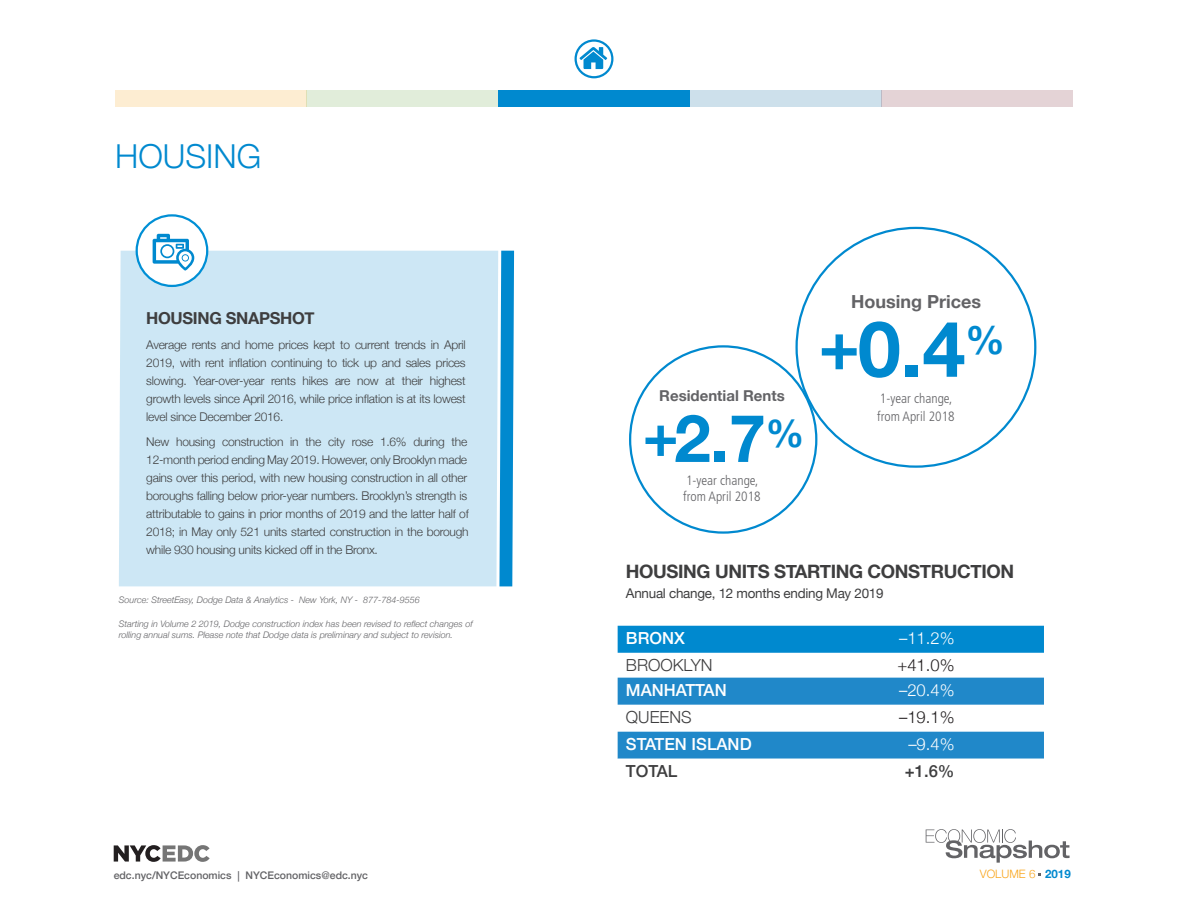
<style>
.page{position:relative;width:1188px;height:918px;background:#fff}
.page>*{position:absolute;margin:0;border:0;box-sizing:border-box;transform-origin:0 0}
.t1{font:700 77.55px "Helvetica Neue";color:#0089cf}
.t2{font:700 66px "Helvetica Neue";color:#0089cf}
.t3{font:300 33px "Helvetica Neue";color:#0089cf}
.t4{font:700 18.45px "Helvetica Neue";letter-spacing:-.02em;color:#3e3e3f}
.t5{font:700 18px "Helvetica Neue";color:#636366}
.t6{font:500 16.65px "Helvetica Neue";color:#fff}
.t7{font:300 16.65px "Helvetica Neue";color:#fff}
.t8{font:300 16.65px "Helvetica Neue";color:#3e3e3f}
.t9{font:300 16.65px "Helvetica Neue";color:#231f20}
.t10{font:500 16.65px "Helvetica Neue";color:#3e3e3f}
.t11{font:700 16.5px "Helvetica Neue";letter-spacing:-.02em;color:#3e3e3f}
.t12{font:700 15px "Helvetica Neue";color:#636366}
.t13{font:300 condensed 13.5px/18.8px "Frutiger";color:#636366}
.t14{font:13.5px "Helvetica Neue";letter-spacing:-.02em;color:#3e3e3f}
.t15{font:300 12px/18px "Helvetica Neue";letter-spacing:-.02em;color:#3e3e3f;text-align:justify}
.t16{font:300 11.55px "Helvetica Neue";color:#f9a51b}
.t17{font:500 10.5px "Helvetica Neue";color:#636366}
.t18{font:italic 300 9px/10.8px "Helvetica Neue";color:#636366}
.s1{font-size:69px}
.s2{font-size:60px}
.s3{font-family:"Frutiger";font-weight:400}
.s4{font-weight:700;color:#0089cf}
</style>
<div class="page">
<svg style="left:114px;top:845px;width:96px;height:17px"></svg>
<svg style="left:926px;top:829px;width:144px;height:34px"></svg>
<div style="left:119px;top:251px;width:379px;height:335px;background:#cde7f5"></div>
<div style="left:690px;top:90px;width:191px;height:16px;background:#cde0eb"></div>
<div style="left:115px;top:90px;width:192px;height:16px;background:#fdedd2"></div>
<div style="left:307px;top:90px;width:191px;height:16px;background:#e1edda"></div>
<div style="left:498px;top:90px;width:192px;height:16px;background:#0089cf"></div>
<div style="left:881px;top:90px;width:192px;height:16px;background:#e4d3d6"></div>
<svg style="left:499px;top:251px;width:15px;height:335px;background:#2499d5"></svg>
<div style="left:137px;top:215px;width:70px;height:71px;background:#fff;border-radius:50%"></div>
<div style="left:136px;top:214px;width:72px;height:73px;border:2px solid #008fd5;border-radius:50%"></div>
<svg style="left:153px;top:234px;width:41px;height:37px"></svg>
<div style="left:575px;top:39px;width:38px;height:39px;border:2px solid #0089cf;border-radius:50%"></div>
<svg style="left:580px;top:47px;width:27px;height:22px"></svg>
<div style="left:618px;top:626px;width:426px;height:27px;background:#0089cf"></div>
<div style="left:618px;top:678px;width:426px;height:27px;background:#2088c9"></div>
<div style="left:618px;top:732px;width:426px;height:27px;background:#2088c9"></div>
<h3 class="t3" style="left:115px;top:130px;width:148px">HOUSING</h3>
<h3 class="t11" style="left:146px;top:305px;width:170px">HOUSING SNAPSHOT</h3>
<p class="t15" style="left:146px;top:335px;width:321px">Average rents and home prices kept to current trends in April 2019, with rent inflation continuing to tick up and sales prices slowing. Year-over-year rents hikes are now at their highest growth levels since April 2016, while price inflation is at its lowest level since December 2016.</p>
<p class="t15" style="left:146px;top:432px;width:324px;text-align:left">New housing construction in the city rose 1.6% during the 12-month period ending May 2019. However, only Brooklyn made gains over this period, with new housing construction in all other boroughs falling below prior-year numbers. Brooklyn’s strength is attributable to gains in prior months of 2019 and the latter half of 2018; in May only 521 units started construction in the borough while 930 housing units kicked off in the Bronx.</p>
<p class="t18" style="left:119px;top:593px;width:302px">Source: StreetEasy, Dodge Data &amp; Analytics - New York, NY - 877-784-9556</p>
<p class="t18" style="left:119px;top:618px;width:355px">Starting in Volume 2 2019, Dodge construction index has been revised to reflect changes of rolling annual sums. Please note that Dodge data is preliminary and subject to revision.</p>
<h3 class="t5" style="left:851px;top:287px;width:131px">Housing Prices</h3>
<h1 class="t1" style="left:818px;top:288px;width:188px"><span class="s1">+</span>0.4<sup>%</sup></h1>
<p class="t12" style="left:659px;top:384px;width:127px">Residential Rents</p>
<p class="t13" style="left:877px;top:389px;width:79px">1-year change, from April 2018</p>
<h2 class="t2" style="left:643px;top:387px;width:163px"><span class="s2">+</span>2.7<sup>%</sup></h2>
<p class="t13" style="left:683px;top:472px;width:79px;line-height:16px">1-year change, from April 2018</p>
<h3 class="t4" style="left:626px;top:557px;width:390px">HOUSING UNITS STARTING CONSTRUCTION</h3>
<p class="t14" style="left:626px;top:584px;width:259px">Annual change, 12 months ending May 2019</p>
<h3 class="t6" style="left:626px;top:625px;width:60px">BRONX</h3>
<h3 class="t7" style="left:899px;top:625px;width:57px">–11.2%</h3>
<h3 class="t8" style="left:626px;top:652px;width:88px">BROOKLYN</h3>
<h3 class="t9" style="left:897px;top:652px;width:59px">+41.0%</h3>
<h3 class="t6" style="left:626px;top:677px;width:102px">MANHATTAN</h3>
<h3 class="t7" style="left:899px;top:676px;width:57px">–20.4%</h3>
<h3 class="t8" style="left:626px;top:703px;width:67px">QUEENS</h3>
<h3 class="t9" style="left:899px;top:703px;width:57px">–19.1%</h3>
<h3 class="t6" style="left:626px;top:731px;width:127px">STATEN ISLAND</h3>
<h3 class="t7" style="left:908px;top:730px;width:48px">–9.4%</h3>
<h3 class="t10" style="left:626px;top:758px;width:53px">TOTAL</h3>
<h3 class="t10" style="left:905px;top:758px;width:51px">+1.6%</h3>
<p class="t17" style="left:114px;top:867px;width:256px">edc.nyc/NYCEconomics <span class="s3">|</span> NYCEconomics@edc.nyc</p>
<p class="t16" style="left:980px;top:865px;width:92px">VOLUME 6 <span class="s4">2019</span></p>
</div>
